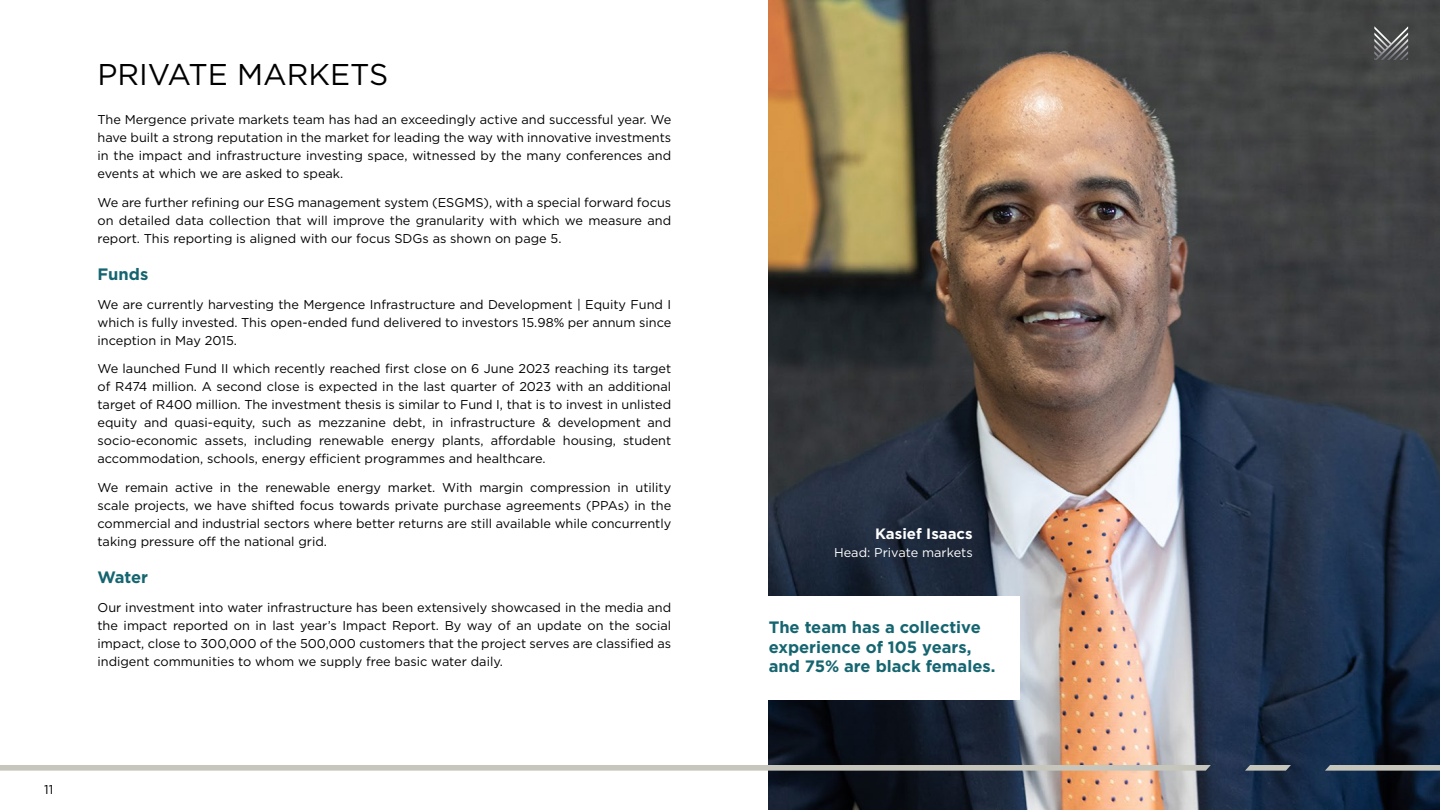
<style>
.page{position:relative;width:1440px;height:810px;background:#fff}
.page>*{position:absolute;margin:0;border:0;box-sizing:border-box;transform-origin:0 0}
.t1{font:30px "Gotham";color:#000}
.t2{font:700 16.5px/19.5px "Gotham";color:#156570}
.t3{font:700 15px "Gotham";color:#fff}
.t4{font:12.75px/18px "Gotham";color:#000;text-align:justify}
.t5{font:12.75px "Gotham";color:#fff}
</style>
<div class="page">
<img style="left:769px;top:0;width:671px;height:810px">
<svg style="left:0;top:765px;width:1211px;height:6px;background:#c5c5bb"></svg>
<svg style="left:1325px;top:765px;width:115px;height:6px"></svg>
<svg style="left:1245px;top:765px;width:46px;height:6px"></svg>
<div style="left:759px;top:596px;width:261px;height:104px;background:#fff"></div>
<svg style="left:1374px;top:26px;width:34px;height:34px"></svg>
<h1 class="t1" style="left:98px;top:57px;width:292px">PRIVATE MARKETS</h1>
<p class="t4" style="left:98px;top:110px;width:575px">The Mergence private markets team has had an exceedingly active and successful year. We have built a strong reputation in the market for leading the way with innovative investments in the impact and infrastructure investing space, witnessed by the many conferences and events at which we are asked to speak.</p>
<p class="t4" style="left:98px;top:193px;width:575px">We are further refining our ESG management system (ESGMS), with a special forward focus on detailed data collection that will improve the granularity with which we measure and report. This reporting is aligned with our focus SDGs as shown on page 5.</p>
<p class="t2" style="left:98px;top:264px;width:52px">Funds</p>
<p class="t4" style="left:98px;top:295px;width:575px">We are currently harvesting the Mergence Infrastructure and Development | Equity Fund I which is fully invested. This open-ended fund delivered to investors 15.98% per annum since inception in May 2015.</p>
<p class="t4" style="left:98px;top:359px;width:575px">We launched Fund II which recently reached first close on 6 June 2023 reaching its target of R474 million. A second close is expected in the last quarter of 2023 with an additional target of R400 million. The investment thesis is similar to Fund I, that is to invest in unlisted equity and quasi-equity, such as mezzanine debt, in infrastructure &amp; development and socio-economic assets, including renewable energy plants, affordable housing, student accommodation, schools, energy efficient programmes and healthcare.</p>
<p class="t4" style="left:98px;top:478px;width:575px">We remain active in the renewable energy market. With margin compression in utility scale projects, we have shifted focus towards private purchase agreements (PPAs) in the commercial and industrial sectors where better returns are still available while concurrently taking pressure off the national grid.</p>
<p class="t2" style="left:98px;top:567px;width:52px">Water</p>
<p class="t4" style="left:98px;top:598px;width:575px">Our investment into water infrastructure has been extensively showcased in the media and the impact reported on in last year’s Impact Report. By way of an update on the social impact, close to 300,000 of the 500,000 customers that the project serves are classified as indigent communities to whom we supply free basic water daily.</p>
<p class="t4" style="left:44px;top:780px;width:11px">11</p>
<p class="t3" style="left:875px;top:524px;width:99px">Kasief Isaacs</p>
<p class="t5" style="left:834px;top:545px;width:140px">Head: Private markets</p>
<p class="t2" style="left:769px;top:617px;width:228px">The team has a collective experience of 105 years, and 75% are black females.</p>
</div>
